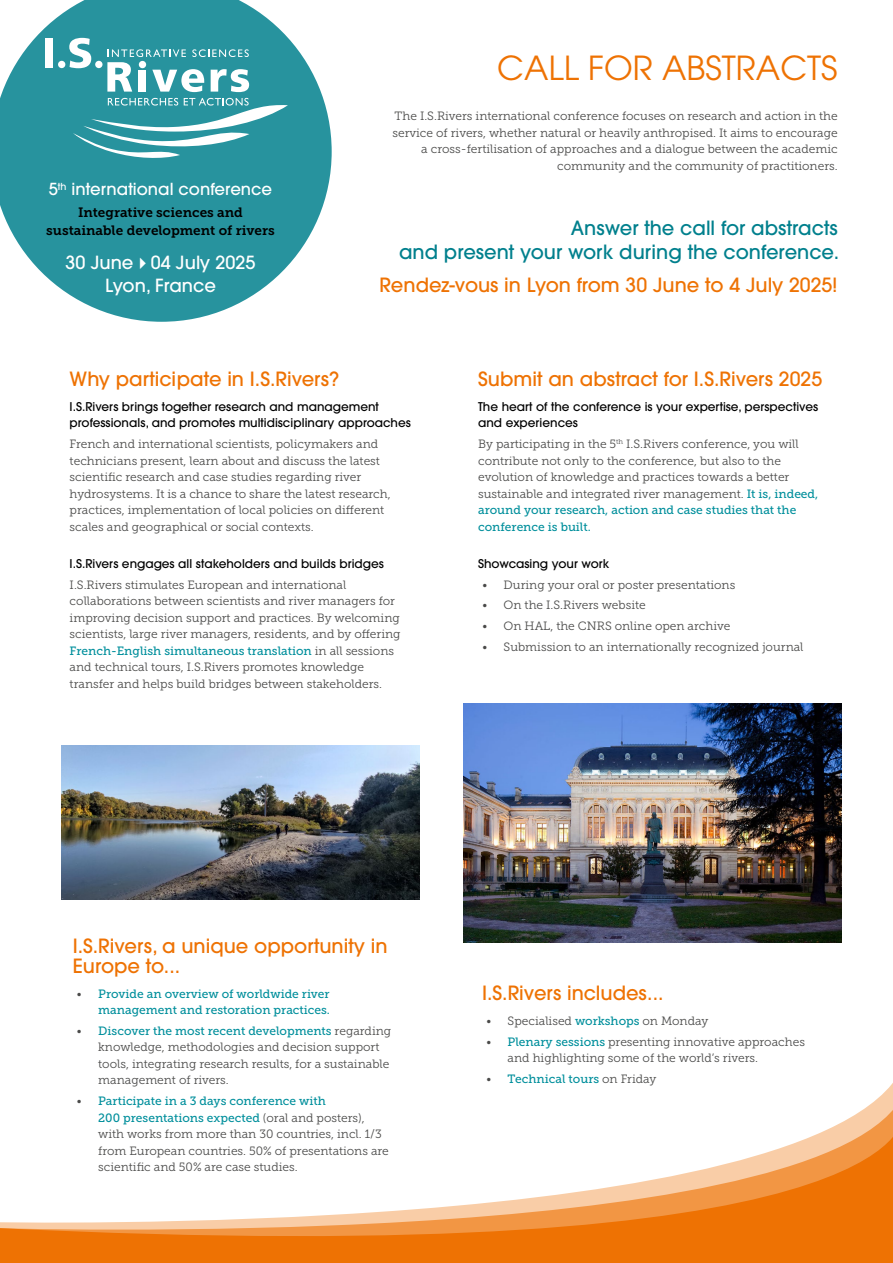
<style>
.page{position:relative;width:893px;height:1263px;background:#fff}
.page>*{position:absolute;margin:0;border:0;box-sizing:border-box;transform-origin:0 0}
.t1{font:33px "ITC Avant Garde Pro";color:#ee7203}
.t2{font:500 19.5px/19.5px "ITC Avant Garde Pro";color:#ee7203}
.t3{font:500 19.5px/24px "ITC Avant Garde Pro";color:#00808d;text-align:right}
.t4{font:500 18px/22.5px "ITC Avant Garde Pro";color:#fff;text-align:center}
.t5{font:500 16.5px "ITC Avant Garde Pro";color:#fff}
.t6{font:13.5px/18.1px "Museo Slab 700";color:#000;text-align:center}
.t7{font:12px/16.5px "Museo Slab 300";color:#4a4a49}
.t8{font:12px/16.5px "Museo Slab 500";color:#008f9c}
.t9{font:500 12px/16.5px "ITC Avant Garde Pro";color:#000}
.s1{font-family:"Museo Slab 300";color:#4a4a49}
.s2{font-family:"Museo Slab 500";color:#008f9c}
</style>
<div class="page">
<img style="left:463px;top:703px;width:379px;height:239px">
<img style="left:61px;top:746px;width:358px;height:154px">
<svg style="left:0;top:0;width:332px;height:322px;fill:#27939e"></svg>
<svg style="left:848px;top:1100px;width:45px;height:19px"></svg>
<svg style="left:0;top:1119px;width:893px;height:144px"></svg>
<div style="left:45px;top:38px;width:8px;height:30px;background:#fff"></div>
<div style="left:58px;top:61px;width:7px;height:7px;background:#fff;border-radius:50%"></div>
<svg style="left:69px;top:38px;width:22px;height:30px"></svg>
<div style="left:95px;top:61px;width:8px;height:7px;background:#fff;border-radius:50%"></div>
<svg style="left:73px;top:98px;width:215px;height:60px"></svg>
<svg style="left:107px;top:49px;width:142px;height:43px"></svg>
<svg style="left:140px;top:258px;width:6px;height:11px"></svg>
<h1 class="t1" style="left:497px;top:47px;width:342px">CALL FOR ABSTRACTS</h1>
<h3 class="t5" style="left:49px;top:179px;width:225px">5<sup>th</sup> international conference</h3>
<p class="t6" style="left:46px;top:203px;width:230px">Integrative sciences and sustainable development of rivers</p>
<h3 class="t4" style="left:65px;top:251px;width:192px">30 June 04 July 2025<br>Lyon, France</h3>
<p class="t7" style="left:392px;top:108px;width:447px;text-align:right">The I.S.Rivers international conference focuses on research and action in the service of rivers, whether natural or heavily anthropised. It aims to encourage a cross-fertilisation of approaches and a dialogue between the academic community and the community of practitioners.</p>
<h2 class="t3" style="left:399px;top:216px;width:441px">Answer the call for abstracts<br>and present your work during the conference.</h2>
<h2 class="t2" style="left:379px;top:275px;width:460px">Rendez-vous in Lyon from 30 June to 4 July 2025!</h2>
<h2 class="t2" style="left:70px;top:369px;width:271px">Why participate in I.S.Rivers?</h2>
<p class="t9" style="left:70px;top:398px;width:343px">I.S.Rivers brings together research and management professionals, and promotes multidisciplinary approaches</p>
<p class="t7" style="left:70px;top:436px;width:323px">French and international scientists, policymakers and technicians present, learn about and discuss the latest scientific research and case studies regarding river hydrosystems. It is a chance to share the latest research, practices, implementation of local policies on different scales and geographical or social contexts.</p>
<p class="t9" style="left:70px;top:555px;width:316px">I.S.Rivers engages all stakeholders and builds bridges</p>
<p class="t7" style="left:70px;top:576px;width:332px">I.S.Rivers stimulates European and international collaborations between scientists and river managers for improving decision support and practices. By welcoming scientists, large river managers, residents, and by offering</p>
<p class="t8" style="left:70px;top:642px;width:326px">French-English simultaneous translation <span class="s1">in all sessions</span></p>
<p class="t7" style="left:70px;top:659px;width:314px">and technical tours, I.S.Rivers promotes knowledge transfer and helps build bridges between stakeholders.</p>
<h2 class="t2" style="left:478px;top:369px;width:346px">Submit an abstract for I.S.Rivers 2025</h2>
<p class="t9" style="left:478px;top:398px;width:342px">The heart of the conference is your expertise, perspectives and experiences</p>
<p class="t7" style="left:478px;top:436px;width:342px">By participating in the 5<sup>th</sup> I.S.Rivers conference, you will contribute not only to the conference, but also to the evolution of knowledge and practices towards a better sustainable and integrated river management. <span class="s2">It is, indeed,</span></p>
<p class="t8" style="left:478px;top:502px;width:320px">around your research, action and case studies that the conference is built.</p>
<p class="t9" style="left:478px;top:555px;width:133px">Showcasing your work</p>
<p class="t7" style="left:482px;top:576px;width:254px">• During your oral or poster presentations</p>
<p class="t7" style="left:482px;top:597px;width:165px">• On the I.S.Rivers website</p>
<p class="t7" style="left:482px;top:618px;width:249px">• On HAL, the CNRS online open archive</p>
<p class="t7" style="left:482px;top:638px;width:323px">• Submission to an internationally recognized journal</p>
<h2 class="t2" style="left:73px;top:936px;width:316px">I.S.Rivers, a unique opportunity in<br>Europe to...</h2>
<p class="t8" style="left:77px;top:985px;width:255px;text-align:right"><span class="s1">•</span> Provide an overview of worldwide river management and restoration practices.</p>
<p class="t8" style="left:77px;top:1022px;width:316px"><span class="s1">•</span> Discover the most recent developments <span class="s1">regarding</span></p>
<p class="t7" style="left:98px;top:1039px;width:293px">knowledge, methodologies and decision support tools, integrating research results, for a sustainable management of rivers.</p>
<p class="t8" style="left:98px;top:1093px;width:268px;text-indent:-21px"><span class="s1">•</span> Participate in a 3 days conference with<br>200 presentations expected <span class="s1">(oral and posters),</span></p>
<p class="t7" style="left:98px;top:1126px;width:292px">with works from more than 30 countries, incl. 1/3 from European countries. 50% of presentations are scientific and 50% are case studies.</p>
<h2 class="t2" style="left:482px;top:983px;width:183px">I.S.Rivers includes...</h2>
<p class="t7" style="left:486px;top:1013px;width:223px">• Specialised <span class="s2">workshops</span> on Monday</p>
<p class="t7" style="left:508px;top:1034px;width:299px;text-indent:-21px">• <span class="s2">Plenary sessions</span> presenting innovative approaches and highlighting some of the world’s rivers.</p>
<p class="t8" style="left:486px;top:1071px;width:172px"><span class="s1">•</span> Technical tours <span class="s1">on Friday</span></p>
</div>
